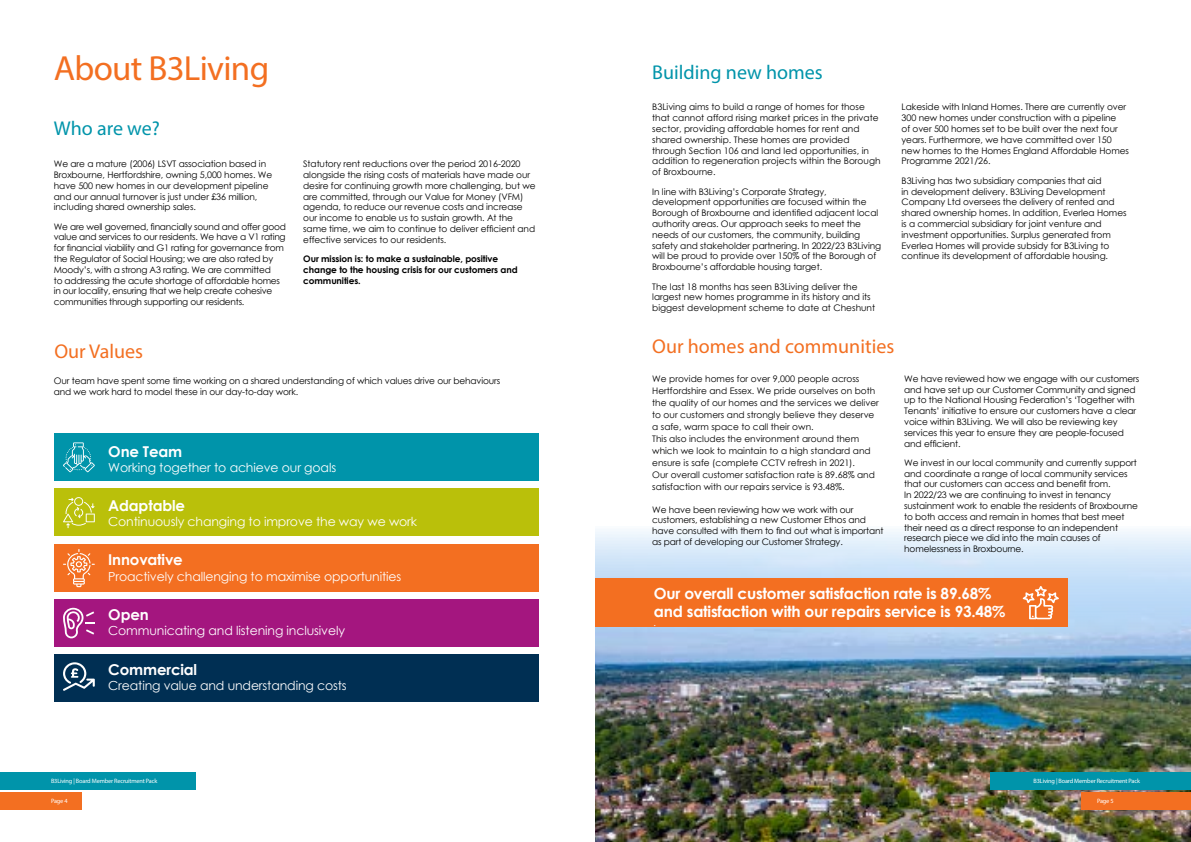
<style>
.page{position:relative;width:1191px;height:842px;background:#fff}
.page>*{position:absolute;margin:0;border:0;box-sizing:border-box;transform-origin:0 0}
.t1{font:35px "Myriad Pro";letter-spacing:-.02em;color:#f36f21}
.t2{font:20px "Myriad Pro";color:#f36f21}
.t3{font:20px "Myriad Pro";color:#0094aa}
.t4{font:700 15.3px/18.4px "Century Gothic";letter-spacing:-.015em;color:#fff}
.t5{font:700 14.9px "Century Gothic";letter-spacing:-.01em;color:#fff}
.t6{font:12.5px "Century Gothic";letter-spacing:-.01em;color:#fff}
.t7{font:9px/10.8px "Century Gothic";letter-spacing:-.01em;color:#000}
.t8{font:700 9px/10.8px "Century Gothic";letter-spacing:-.01em;color:#000}
.t9{font:700 7.5px "Century Gothic";color:#fff}
.t10{font:6.3px "Myriad Pro";letter-spacing:-.025em;color:#fff}
</style>
<div class="page">
<img style="left:595px;top:529px;width:596px;height:313px">
<div style="left:595px;top:578px;width:472px;height:49px;background:#f36f21"></div>
<div style="left:54px;top:654px;width:484px;height:48px;background:#002f53"></div>
<div style="left:0;top:772px;width:195px;height:17px;background:#0094aa"></div>
<div style="left:0;top:793px;width:82px;height:17px;background:#f36f21"></div>
<div style="left:990px;top:772px;width:201px;height:17px;background:#0094aa"></div>
<div style="left:1082px;top:793px;width:109px;height:17px;background:#f36f21"></div>
<div style="left:54px;top:434px;width:484px;height:47px;background:#0094aa"></div>
<div style="left:54px;top:489px;width:484px;height:47px;background:#bac00a"></div>
<div style="left:54px;top:544px;width:484px;height:47px;background:#f36f21"></div>
<div style="left:54px;top:599px;width:484px;height:48px;background:#a4167f"></div>
<svg style="left:63px;top:549px;width:32px;height:38px"></svg>
<svg style="left:63px;top:608px;width:32px;height:30px"></svg>
<svg style="left:63px;top:497px;width:32px;height:31px"></svg>
<svg style="left:63px;top:662px;width:32px;height:29px"></svg>
<svg style="left:63px;top:442px;width:32px;height:30px"></svg>
<svg style="left:1022px;top:586px;width:37px;height:33px"></svg>
<h1 class="t1" style="left:54px;top:46px;width:217px">About B3Living</h1>
<h2 class="t3" style="left:54px;top:116px;width:108px">Who are we?</h2>
<p class="t7" style="left:54px;top:158px;width:220px">We are a mature (2006) LSVT association based in Broxbourne, Hertfordshire, owning 5,000 homes. We have 500 new homes in our development pipeline and our annual turnover is just under £36 million, including shared ownership sales.</p>
<p class="t7" style="left:54px;top:221px;width:234px">We are well governed, financially sound and offer good value and services to our residents. We have a V1 rating for financial viability and G1 rating for governance from the Regulator of Social Housing; we are also rated by Moody’s, with a strong A3 rating. We are committed<br>to addressing the acute shortage of affordable homes in our locality, ensuring that we help create cohesive communities through supporting our residents.</p>
<p class="t7" style="left:303px;top:158px;width:234px">Statutory rent reductions over the period 2016-2020 alongside the rising costs of materials have made our desire for continuing growth more challenging, but we are committed, through our Value for Money (VFM) agenda, to reduce our revenue costs and increase our income to enable us to sustain growth. At the same time, we aim to continue to deliver efficient and effective services to our residents.</p>
<p class="t8" style="left:303px;top:253px;width:216px">Our mission is: to make a sustainable, positive change to the housing crisis for our customers and communities.</p>
<h2 class="t3" style="left:652px;top:60px;width:172px">Building new homes</h2>
<p class="t7" style="left:652px;top:102px;width:230px">B3Living aims to build a range of homes for those that cannot afford rising market prices in the private sector, providing affordable homes for rent and shared ownership. These homes are provided through Section 106 and land led opportunities, in addition to regeneration projects within the Borough of Broxbourne.</p>
<p class="t7" style="left:652px;top:186px;width:230px">In line with B3Living’s Corporate Strategy, development opportunities are focused within the Borough of Broxbourne and identified adjacent local authority areas. Our approach seeks to meet the needs of our customers, the community, building safety and stakeholder partnering. In 2022/23 B3Living will be proud to provide over 150% of the Borough of Broxbourne’s affordable housing target.</p>
<p class="t7" style="left:652px;top:281px;width:224px">The last 18 months has seen B3Living deliver the largest new homes programme in its history and its biggest development scheme to date at Cheshunt</p>
<p class="t7" style="left:901px;top:102px;width:229px">Lakeside with Inland Homes. There are currently over 300 new homes under construction with a pipeline<br>of over 500 homes set to be built over the next four years. Furthermore, we have committed over 150 new homes to the Homes England Affordable Homes Programme 2021/26.</p>
<p class="t7" style="left:901px;top:175px;width:226px">B3Living has two subsidiary companies that aid<br>in development delivery. B3Living Development Company Ltd oversees the delivery of rented and shared ownership homes. In addition, Everlea Homes is a commercial subsidiary for joint venture and investment opportunities. Surplus generated from Everlea Homes will provide subsidy for B3Living to continue its development of affordable housing.</p>
<h2 class="t2" style="left:54px;top:338px;width:90px">Our Values</h2>
<h2 class="t2" style="left:652px;top:334px;width:244px">Our homes and communities</h2>
<p class="t7" style="left:54px;top:375px;width:448px">Our team have spent some time working on a shared understanding of which values drive our behaviours and we work hard to model these in our day-to-day work.</p>
<h3 class="t5" style="left:108px;top:440px;width:75px">One Team</h3>
<h3 class="t6" style="left:108px;top:459px;width:229px">Working together to achieve our goals</h3>
<h3 class="t5" style="left:108px;top:495px;width:78px">Adaptable</h3>
<h3 class="t6" style="left:108px;top:513px;width:310px">Continuously changing to improve the way we work</h3>
<h3 class="t5" style="left:108px;top:549px;width:76px">Innovative</h3>
<h3 class="t6" style="left:108px;top:568px;width:294px">Proactively challenging to maximise opportunities</h3>
<h3 class="t5" style="left:108px;top:603px;width:42px">Open</h3>
<h3 class="t6" style="left:108px;top:622px;width:238px">Communicating and listening inclusively</h3>
<h3 class="t5" style="left:108px;top:658px;width:90px">Commercial</h3>
<h3 class="t6" style="left:108px;top:677px;width:240px">Creating value and understanding costs</h3>
<p class="t10" style="left:51px;top:777px;width:108px">B3Living | Board Member Recruitment Pack</p>
<p class="t10" style="left:51px;top:797px;width:18px">Page 4</p>
<p class="t7" style="left:904px;top:373px;width:236px">We have reviewed how we engage with our customers and have set up our Customer Community and signed up to the National Housing Federation’s ‘Together with Tenants’ initiative to ensure our customers have a clear voice within B3Living. We will also be reviewing key services this year to ensure they are people-focused and efficient.</p>
<p class="t7" style="left:904px;top:457px;width:235px">We invest in our local community and currently support and coordinate a range of local community services that our customers can access and benefit from.<br>In 2022/23 we are continuing to invest in tenancy sustainment work to enable the residents of Broxbourne to both access and remain in homes that best meet their need as a direct response to an independent research piece we did into the main causes of homelessness in Broxbourne.</p>
<h3 class="t4" style="left:654px;top:583px;width:353px">Our overall customer satisfaction rate is 89.68% and satisfaction with our repairs service is 93.48%</h3>
<p class="t9" style="left:654px;top:617px;width:4px">.</p>
<p class="t7" style="left:652px;top:372px;width:228px;line-height:12px">We provide homes for over 9,000 people across Hertfordshire and Essex. We pride ourselves on both the quality of our homes and the services we deliver to our customers and strongly believe they deserve a safe, warm space to call their own.<br>This also includes the environment around them which we look to maintain to a high standard and ensure is safe (complete CCTV refresh in 2021).<br>Our overall customer satisfaction rate is 89.68% and satisfaction with our repairs service is 93.48%.</p>
<p class="t7" style="left:652px;top:504px;width:233px">We have been reviewing how we work with our customers, establishing a new Customer Ethos and have consulted with them to find out what is important as part of developing our Customer Strategy.</p>
<p class="t10" style="left:1033px;top:777px;width:108px">B3Living | Board Member Recruitment Pack</p>
<p class="t10" style="left:1097px;top:797px;width:18px">Page 5</p>
</div>
